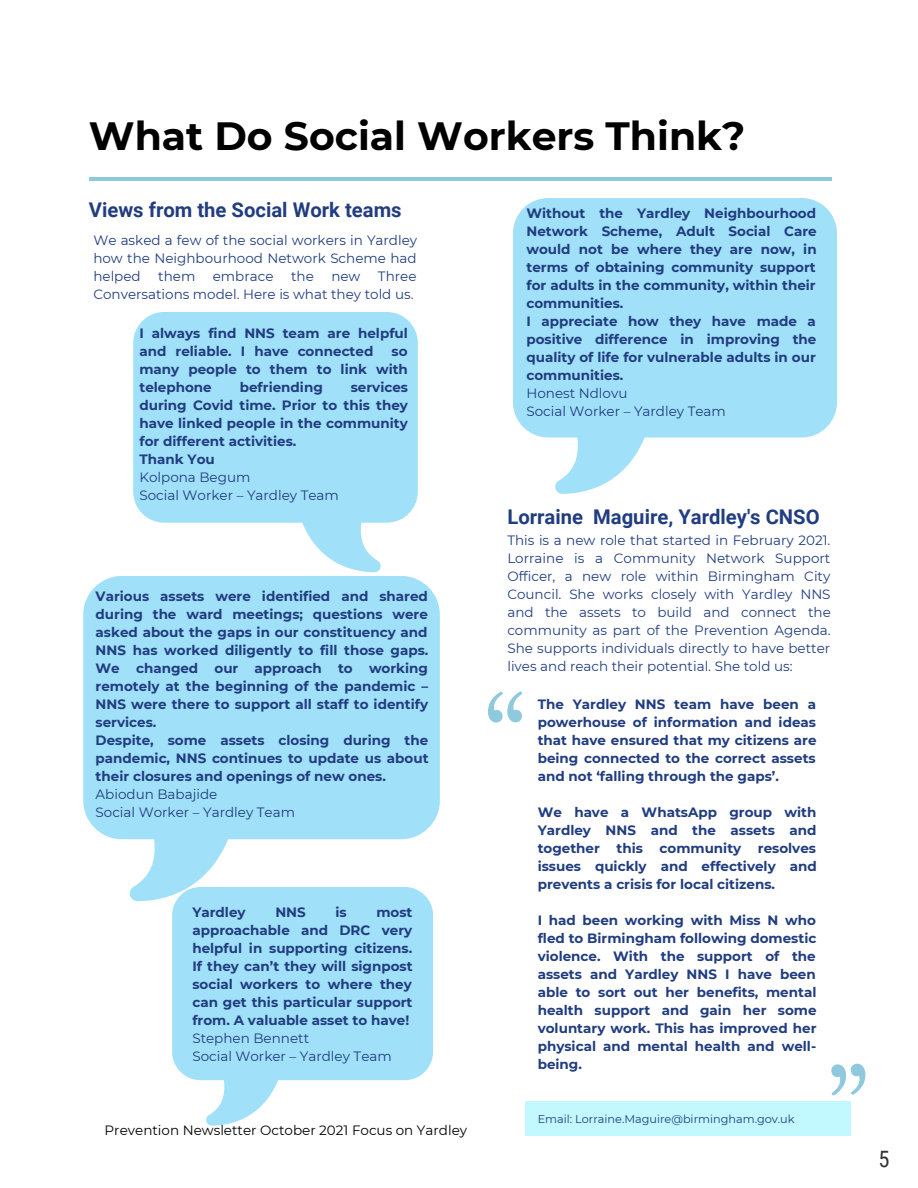
<style>
.page{position:relative;width:918px;height:1188px;background:#fff}
.page>*{position:absolute;margin:0;border:0;box-sizing:border-box;transform-origin:0 0}
.t1{font:700 39.3px "Montserrat";color:#000}
.t2{font:22.5px "Roboto Condensed";color:#333}
.t3{font:700 20.25px "Roboto";color:#213d80}
.t4{font:700 13.5px/18px "Montserrat";color:#213d80;text-align:justify}
.t5{font:13.5px/18px "Montserrat";color:#213d80}
.t6{font:13.5px "Montserrat";color:#000}
.t7{font:11.25px "Montserrat";color:#213d80}
</style>
<div class="page">
<hr style="left:89px;top:178px;width:742px;height:3px;background:#8fc9de">
<svg style="left:488px;top:692px;width:34px;height:31px"></svg>
<svg style="left:513px;top:198px;width:324px;height:296px;fill:#a0e0f8"></svg>
<svg style="left:83px;top:576px;width:357px;height:325px;fill:#a0e0f8"></svg>
<svg style="left:133px;top:312px;width:284px;height:260px;fill:#a0e0f8"></svg>
<svg style="left:172px;top:887px;width:261px;height:239px;fill:#a0e0f8"></svg>
<div style="left:525px;top:1101px;width:326px;height:35px;background:#c2f8ff"></div>
<svg style="left:831px;top:1064px;width:35px;height:31px"></svg>
<h1 class="t1" style="left:89px;top:107px;width:658px">What Do Social Workers Think?</h1>
<h3 class="t3" style="left:89px;top:196px;width:314px">Views from the Social Work teams</h3>
<p class="t5" style="left:93px;top:231px;width:325px;text-align:justify">We asked a few of the social workers in Yardley how the Neighbourhood Network Scheme had helped</p>
<p class="t5" style="left:93px;top:267px;width:325px;text-align:right">Three<br>Conversations model. Here is what they told us.</p>
<p class="t5" style="left:158px;top:267px;width:39px">them</p>
<p class="t5" style="left:213px;top:267px;width:62px">embrace</p>
<p class="t5" style="left:291px;top:267px;width:24px">the</p>
<p class="t5" style="left:331px;top:267px;width:31px">new</p>
<p class="t4" style="left:140px;top:323px;width:270px">I always find NNS team are helpful and reliable. I have connected</p>
<p class="t4" style="left:140px;top:341px;width:270px;text-indent:252px">so many people to them to link with telephone</p>
<p class="t4" style="left:140px;top:377px;width:270px;text-align:left;text-indent:211px">services during Covid time. Prior to this they have linked people in the community for different activities.<br>Thank You</p>
<p class="t5" style="left:140px;top:467px;width:201px">Kolpona Begum<br>Social Worker – Yardley Team</p>
<p class="t4" style="left:240px;top:377px;width:84px">befriending</p>
<p class="t4" style="left:96px;top:586px;width:334px;text-align:left">Various assets were identified and shared during the ward meetings; questions were asked about the gaps in our constituency and NNS has worked diligently to fill those gaps.<br>We changed our approach to working remotely at the beginning of the pandemic – NNS were there to support all staff to identify services.<br>Despite, some assets closing during the pandemic, NNS continues to update us about their closures and openings of new ones.</p>
<p class="t5" style="left:96px;top:784px;width:201px">Abiodun Babajide<br>Social Worker – Yardley Team</p>
<p class="t5" style="left:89px;top:710px;width:11px">d</p>
<p class="t4" style="left:192px;top:902px;width:55px">Yardley</p>
<p class="t4" style="left:275px;top:902px;width:32px">NNS</p>
<p class="t4" style="left:335px;top:902px;width:13px">is</p>
<p class="t4" style="left:192px;top:902px;width:222px;text-indent:184px">most approachable and DRC very helpful in supporting citizens.<br>If they can’t they will signpost social workers to where they can get this particular support from. A valuable asset to have!</p>
<p class="t5" style="left:192px;top:1029px;width:201px">Stephen Bennett<br>Social Worker – Yardley Team</p>
<p class="t6" style="left:105px;top:1121px;width:364px">Prevention Newsletter October 2021 Focus on Yardley</p>
<p class="t4" style="left:526px;top:204px;width:292px;text-align:left">Without the Yardley Neighbourhood<br>Network Scheme, Adult Social Care would not be where they are now, in terms of obtaining community support for adults in the community, within their communities.<br>I appreciate how they have made a positive difference in improving the quality of life for vulnerable adults in our communities.</p>
<p class="t5" style="left:526px;top:384px;width:201px">Honest Ndlovu<br>Social Worker – Yardley Team</p>
<h3 class="t3" style="left:507px;top:503px;width:314px">Lorraine Maguire, Yardley's CNSO</h3>
<p class="t5" style="left:507px;top:530px;width:325px;text-align:justify">This is a new role that started in February 2021.<br>Lorraine is a Community Network Support Officer, a new role within Birmingham City Council. She works closely with Yardley NNS and the assets to build and connect the community as part of the Prevention Agenda.<br>She supports individuals directly to have better lives and reach their potential. She told us:</p>
<p class="t4" style="left:538px;top:694px;width:280px">The Yardley NNS team have been a powerhouse of information and ideas that have ensured that my citizens are being connected to the correct assets and not ‘falling through the gaps’.</p>
<p class="t4" style="left:538px;top:802px;width:280px">We have a WhatsApp group with Yardley NNS and the assets and together this community resolves issues quickly and effectively and prevents a crisis for local citizens.</p>
<p class="t4" style="left:538px;top:910px;width:280px">I had been working with Miss N who fled to Birmingham following domestic violence. With the support of the assets and Yardley NNS I have been able to sort out her benefits, mental health support and gain her some voluntary work. This has improved her physical and mental health and well&shy;being.</p>
<p class="t7" style="left:538px;top:1111px;width:258px">Email: Lorraine.Maguire@birmingham.gov.uk</p>
<h2 class="t2" style="left:879px;top:1143px;width:13px">5</h2>
</div>
